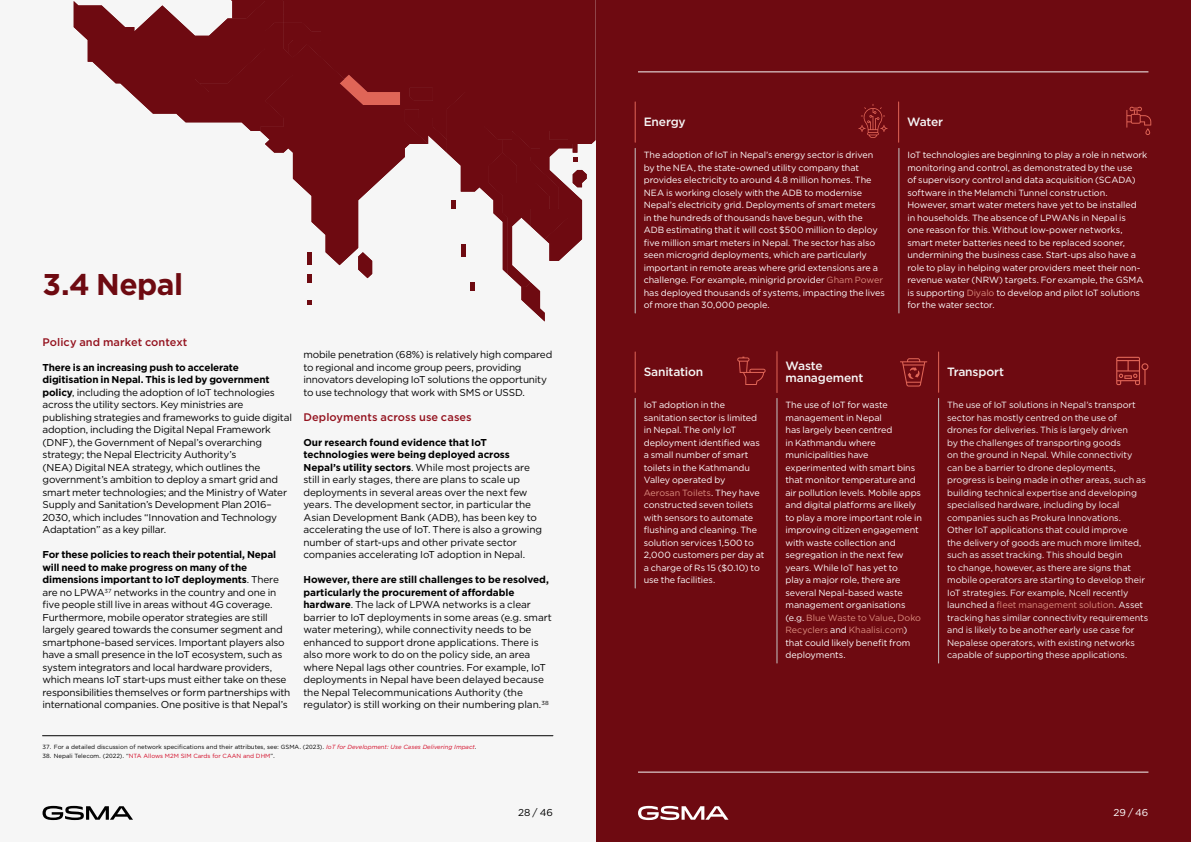
<style>
.page{position:relative;width:1191px;height:842px;background:#fff}
.page>*{position:absolute;margin:0;border:0;box-sizing:border-box;transform-origin:0 0}
.t1{font:700 30px "Gotham";letter-spacing:-.015em;color:#6e0a11}
.t2{font:500 12px "Gotham";letter-spacing:-.015em;color:#f6f6f6}
.t3{font:500 11px "Gotham";letter-spacing:.01em;color:#94131f}
.t4{font:10px/12.5px "Gotham";letter-spacing:-.015em;color:#000}
.t5{font:10px "Gotham";color:#fff}
.t6{font:9px/12.5px "Gotham";letter-spacing:-.005em;color:#fff}
.t7{font:9px/12.5px "Gotham";letter-spacing:-.005em;color:#f6f6f6}
.t8{font:6px "Gotham";color:#000}
.t9{font:6px "Gotham";color:#d20824}
.s1{font-weight:700}
.s2{font-style:italic;color:#d20824}
.s3{color:#000}
.s4{color:#dc8d7f}
</style>
<div class="page">
<div style="left:595px;top:0;width:596px;height:842px;background:#6e0a11"></div>
<svg style="left:638px;top:806px;width:90px;height:14px"></svg>
<div style="left:0;top:0;width:595px;height:842px;background:#f6f6f6"></div>
<svg style="left:43px;top:806px;width:90px;height:14px"></svg>
<svg style="left:307px;top:274px;width:4px;height:8px"></svg>
<svg style="left:307px;top:300px;width:4px;height:4px"></svg>
<svg style="left:74px;top:0;width:208px;height:131px"></svg>
<div style="left:282px;top:0;width:313px;height:144px;background:#6e0a11"></div>
<svg style="left:260px;top:44px;width:205px;height:221px;fill:#6e0a11"></svg>
<svg style="left:339px;top:75px;width:247px;height:246px"></svg>
<hr style="left:43px;top:735px;width:510px;height:1px;background:#000">
<hr style="left:634px;top:102px;width:1px;height:40px;background:#e06557">
<hr style="left:898px;top:102px;width:1px;height:40px;background:#e06557">
<hr style="left:938px;top:352px;width:1px;height:40px;background:#e06557">
<hr style="left:634px;top:352px;width:1px;height:40px;background:#e06557">
<hr style="left:776px;top:352px;width:1px;height:41px;background:#e06557">
<svg style="left:858px;top:104px;width:29px;height:34px"></svg>
<svg style="left:737px;top:357px;width:29px;height:28px"></svg>
<svg style="left:900px;top:358px;width:27px;height:29px"></svg>
<svg style="left:1116px;top:357px;width:32px;height:28px"></svg>
<svg style="left:1126px;top:107px;width:25px;height:28px"></svg>
<hr style="left:635px;top:148px;width:1px;height:165px;background:#c6c6c6">
<hr style="left:898px;top:148px;width:1px;height:165px;background:#c6c6c6">
<hr style="left:635px;top:398px;width:1px;height:190px;background:#c6c6c6">
<hr style="left:776px;top:398px;width:1px;height:265px;background:#c6c6c6">
<hr style="left:938px;top:398px;width:1px;height:265px;background:#c6c6c6">
<hr style="left:638px;top:71px;width:510px;height:1px;background:#f6f6f6">
<hr style="left:638px;top:772px;width:510px;height:1px;background:#f6f6f6">
<h1 class="t1" style="left:43px;top:264px;width:142px">3.4 Nepal</h1>
<p class="t3" style="left:43px;top:335px;width:146px">Policy and market context</p>
<p class="t4" style="left:43px;top:361px;width:251px"><span class="s1">There is an increasing push to accelerate digitisation in Nepal. This is led by government policy</span>, including the adoption of IoT technologies across the utility sectors. Key ministries are publishing strategies and frameworks to guide digital adoption, including the Digital Nepal Framework (DNF), the Government of Nepal’s overarching strategy; the Nepal Electricity Authority’s<br>(NEA) Digital NEA strategy, which outlines the government’s ambition to deploy a smart grid and smart meter technologies; and the Ministry of Water Supply and Sanitation’s Development Plan 2016– 2030, which includes “Innovation and Technology Adaptation” as a key pillar.</p>
<p class="t4" style="left:43px;top:548px;width:249px"><span class="s1">For these policies to reach their potential, Nepal will need to make progress on many of the dimensions important to IoT deployments</span>. There are no LPWA<sup>37</sup> networks in the country and one in five people still live in areas without 4G coverage.<br>Furthermore, mobile operator strategies are still largely geared towards the consumer segment and smartphone-based services. Important players also have a small presence in the IoT ecosystem, such as system integrators and local hardware providers, which means IoT start-ups must either take on these responsibilities themselves or form partnerships with international companies. One positive is that Nepal’s</p>
<p class="t4" style="left:303px;top:348px;width:250px">mobile penetration (68%) is relatively high compared to regional and income group peers, providing innovators developing IoT solutions the opportunity to use technology that work with SMS or USSD.</p>
<p class="t3" style="left:303px;top:410px;width:170px">Deployments across use cases</p>
<p class="t4" style="left:303px;top:436px;width:240px"><span class="s1">Our research found evidence that IoT technologies were being deployed across Nepal’s utility sectors</span>. While most projects are still in early stages, there are plans to scale up deployments in several areas over the next few years. The development sector, in particular the Asian Development Bank (ADB), has been key to accelerating the use of IoT. There is also a growing number of start-ups and other private sector companies accelerating IoT adoption in Nepal.</p>
<p class="t4" style="left:303px;top:573px;width:250px"><span class="s1">However, there are still challenges to be resolved, particularly the procurement of affordable hardware</span>. The lack of LPWA networks is a clear barrier to IoT deployments in some areas (e.g. smart water metering), while connectivity needs to be enhanced to support drone applications. There is also more work to do on the policy side, an area where Nepal lags other countries. For example, IoT deployments in Nepal have been delayed because the Nepal Telecommunications Authority (the regulator) is still working on their numbering plan.<sup>38</sup></p>
<p class="t8" style="left:43px;top:743px;width:435px">37. For a detailed discussion of network specifications and their attributes, see: GSMA. (2023). <span class="s2">IoT for Development: Use Cases Delivering Impact</span>.</p>
<p class="t9" style="left:43px;top:752px;width:234px"><span class="s3">38. Nepali Telecom. (2022). “</span>NTA Allows M2M SIM Cards for CAAN and DHM<span class="s3">”.</span></p>
<p class="t2" style="left:643px;top:114px;width:44px">Energy</p>
<p class="t2" style="left:907px;top:114px;width:38px">Water</p>
<p class="t6" style="left:643px;top:149px;width:243px">The adoption of IoT in Nepal’s energy sector is driven by the NEA, the state-owned utility company that provides electricity to around 4.8 million homes. The NEA is working closely with the ADB to modernise Nepal’s electricity grid. Deployments of smart meters in the hundreds of thousands have begun, with the ADB estimating that it will cost $500 million to deploy five million smart meters in Nepal. The sector has also seen microgrid deployments, which are particularly important in remote areas where grid extensions are a challenge. For example, minigrid provider <span class="s4">Gham Power </span>has deployed thousands of systems, impacting the lives of more than 30,000 people.</p>
<p class="t6" style="left:907px;top:149px;width:241px">IoT technologies are beginning to play a role in network monitoring and control, as demonstrated by the use<br>of supervisory control and data acquisition (SCADA) software in the Melamchi Tunnel construction.<br>However, smart water meters have yet to be installed<br>in households. The absence of LPWANs in Nepal is<br>one reason for this. Without low-power networks, smart meter batteries need to be replaced sooner, undermining the business case. Start-ups also have a role to play in helping water providers meet their non&shy;revenue water (NRW) targets. For example, the GSMA is supporting <span class="s4">Diyalo</span> to develop and pilot IoT solutions for the water sector.</p>
<p class="t2" style="left:643px;top:364px;width:61px">Sanitation</p>
<p class="t2" style="left:785px;top:358px;width:39px">Waste</p>
<p class="t2" style="left:785px;top:370px;width:79px">management</p>
<p class="t2" style="left:947px;top:364px;width:58px">Transport</p>
<p class="t6" style="left:643px;top:399px;width:122px">IoT adoption in the sanitation sector is limited in Nepal. The only IoT deployment identified was a small number of smart toilets in the Kathmandu<br>Valley operated by<br><span class="s4">Aerosan Toilets</span>. They have constructed seven toilets with sensors to automate flushing and cleaning. The solution services 1,500 to<br>2,000 customers per day at a charge of Rs 15 ($0.10) to use the facilities.</p>
<p class="t6" style="left:785px;top:399px;width:138px">The use of IoT for waste management in Nepal<br>has largely been centred<br>in Kathmandu where municipalities have experimented with smart bins that monitor temperature and air pollution levels. Mobile apps and digital platforms are likely to play a more important role in improving citizen engagement with waste collection and segregation in the next few years. While IoT has yet to<br>play a major role, there are several Nepal-based waste management organisations (e.g. <span class="s4">Blue Waste to Value</span>, <span class="s4">Doko<br>Recyclers</span> and <span class="s4">Khaalisi.com</span>) that could likely benefit from deployments.</p>
<p class="t7" style="left:947px;top:399px;width:203px">The use of IoT solutions in Nepal’s transport sector has mostly centred on the use of drones for deliveries. This is largely driven<br>by the challenges of transporting goods<br>on the ground in Nepal. While connectivity can be a barrier to drone deployments, progress is being made in other areas, such as building technical expertise and developing specialised hardware, including by local companies such as Prokura Innovations.<br>Other IoT applications that could improve<br>the delivery of goods are much more limited, such as asset tracking. This should begin<br>to change, however, as there are signs that mobile operators are starting to develop their IoT strategies. For example, Ncell recently launched a <span class="s4">fleet management solution</span>. Asset tracking has similar connectivity requirements and is likely to be another early use case for Nepalese operators, with existing networks capable of supporting these applications.</p>
<p class="t4" style="left:518px;top:806px;width:36px">28 / 46</p>
<p class="t5" style="left:1113px;top:806px;width:36px">29 / 46</p>
</div>
